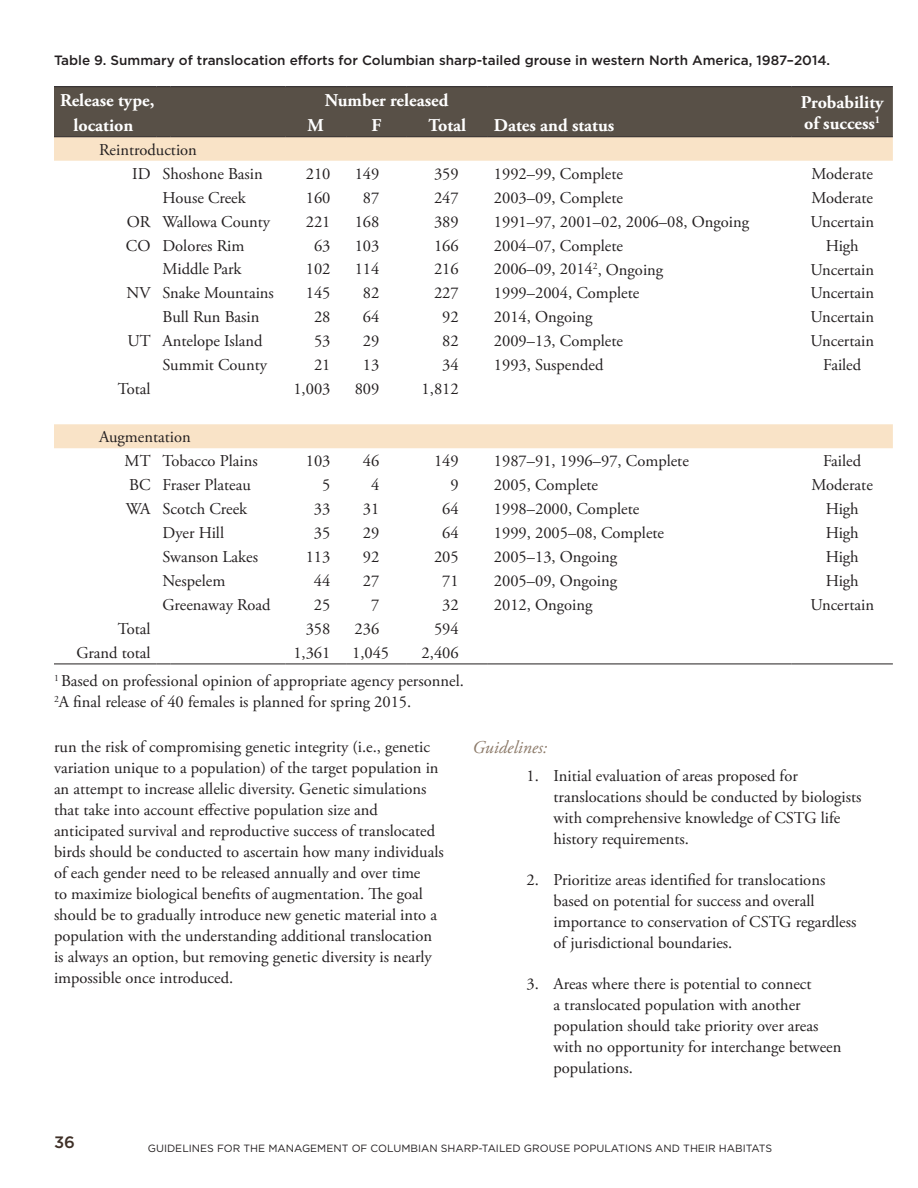
<style>
.page{position:relative;width:918px;height:1188px;background:#fff}
.page>*{position:absolute;margin:0;border:0;box-sizing:border-box;transform-origin:0 0}
.t1{font:700 18px/21px "Adobe Garamond Pro";color:#fff}
.t2{font:italic 18px "Adobe Garamond Pro";color:#8c7a69}
.t3{font:16.5px/21px "Adobe Garamond Pro";color:#231f20}
.t4{font:500 16.5px "Gotham";color:#3f3027}
.t5{font:500 13.5px "Gotham";color:#231f20}
.t6{font:10.5px "Gotham";color:#231f20}
</style>
<div class="page">
<svg style="left:54px;top:137px;width:839px;height:311px"></svg>
<hr style="left:54px;top:664px;width:103px;height:1px;background:#231f20">
<svg style="left:157px;top:664px;width:14px;height:1px"></svg>
<hr style="left:171px;top:664px;width:114px;height:1px;background:#231f20">
<hr style="left:285px;top:664px;width:61px;height:1px;background:#231f20">
<hr style="left:346px;top:664px;width:61px;height:1px;background:#231f20">
<hr style="left:407px;top:664px;width:81px;height:1px;background:#231f20">
<hr style="left:488px;top:664px;width:304px;height:1px;background:#231f20">
<hr style="left:792px;top:664px;width:101px;height:1px;background:#231f20">
<div style="left:54px;top:86px;width:839px;height:51px;background:#585047"></div>
<hr style="left:171px;top:136px;width:114px;height:1px;background:#231f20">
<hr style="left:285px;top:136px;width:61px;height:1px;background:#231f20">
<hr style="left:346px;top:136px;width:61px;height:1px;background:#231f20">
<hr style="left:407px;top:136px;width:81px;height:1px;background:#231f20">
<hr style="left:488px;top:136px;width:304px;height:1px;background:#231f20">
<hr style="left:792px;top:136px;width:101px;height:1px;background:#231f20">
<p class="t5" style="left:54px;top:53px;width:778px">Table 9. Summary of translocation efforts for Columbian sharp-tailed grouse in western North America, 1987–2014.</p>
<p class="t1" style="left:60px;top:90px;width:96px">Release type,</p>
<p class="t1" style="left:325px;top:90px;width:125px">Number released</p>
<p class="t1" style="left:494px;top:115px;width:122px">Dates and status</p>
<p class="t1" style="left:801px;top:92px;width:84px">Probability of success<sup>1</sup></p>
<p class="t1" style="left:74px;top:115px;width:61px">location</p>
<p class="t1" style="left:308px;top:115px;width:18px">M</p>
<p class="t1" style="left:372px;top:115px;width:11px">F</p>
<p class="t1" style="left:429px;top:115px;width:39px">Total</p>
<p class="t3" style="left:132px;top:138px;width:132px;line-height:24px;text-indent:-33px">Reintroduction<br>ID Shoshone Basin</p>
<p class="t3" style="left:306px;top:164px;width:26px">210</p>
<p class="t3" style="left:355px;top:164px;width:26px">149</p>
<p class="t3" style="left:434px;top:164px;width:26px">359</p>
<p class="t3" style="left:494px;top:164px;width:131px">1992–99, Complete</p>
<p class="t3" style="left:812px;top:164px;width:63px">Moderate</p>
<p class="t3" style="left:163px;top:187px;width:85px">House Creek</p>
<p class="t3" style="left:306px;top:187px;width:26px">160</p>
<p class="t3" style="left:363px;top:187px;width:18px">87</p>
<p class="t3" style="left:434px;top:187px;width:26px">247</p>
<p class="t3" style="left:494px;top:187px;width:131px">2003–09, Complete</p>
<p class="t3" style="left:812px;top:187px;width:63px">Moderate</p>
<p class="t3" style="left:127px;top:211px;width:145px">OR Wallowa County</p>
<p class="t3" style="left:306px;top:211px;width:26px">221</p>
<p class="t3" style="left:355px;top:211px;width:26px">168</p>
<p class="t3" style="left:434px;top:211px;width:26px">389</p>
<p class="t3" style="left:494px;top:211px;width:257px">1991–97, 2001–02, 2006–08, Ongoing</p>
<p class="t3" style="left:810px;top:211px;width:65px">Uncertain</p>
<p class="t3" style="left:126px;top:235px;width:120px">CO Dolores Rim</p>
<p class="t3" style="left:314px;top:235px;width:18px">63</p>
<p class="t3" style="left:355px;top:235px;width:26px">103</p>
<p class="t3" style="left:434px;top:235px;width:26px">166</p>
<p class="t3" style="left:494px;top:235px;width:131px">2004–07, Complete</p>
<p class="t3" style="left:826px;top:235px;width:35px">High</p>
<p class="t3" style="left:163px;top:259px;width:80px">Middle Park</p>
<p class="t3" style="left:306px;top:259px;width:26px">102</p>
<p class="t3" style="left:355px;top:259px;width:26px">114</p>
<p class="t3" style="left:434px;top:259px;width:26px">216</p>
<p class="t3" style="left:494px;top:259px;width:171px">2006–09, 2014<sup>2</sup>, Ongoing</p>
<p class="t3" style="left:810px;top:259px;width:65px">Uncertain</p>
<p class="t3" style="left:127px;top:283px;width:149px">NV Snake Mountains</p>
<p class="t3" style="left:306px;top:283px;width:26px">145</p>
<p class="t3" style="left:363px;top:283px;width:18px">82</p>
<p class="t3" style="left:434px;top:283px;width:26px">227</p>
<p class="t3" style="left:494px;top:283px;width:147px">1999–2004, Complete</p>
<p class="t3" style="left:810px;top:283px;width:65px">Uncertain</p>
<p class="t3" style="left:163px;top:307px;width:98px">Bull Run Basin</p>
<p class="t3" style="left:314px;top:307px;width:18px">28</p>
<p class="t3" style="left:363px;top:307px;width:18px">64</p>
<p class="t3" style="left:442px;top:307px;width:18px">92</p>
<p class="t3" style="left:494px;top:307px;width:100px">2014, Ongoing</p>
<p class="t3" style="left:810px;top:307px;width:65px">Uncertain</p>
<p class="t3" style="left:127px;top:331px;width:137px">UT Antelope Island</p>
<p class="t3" style="left:314px;top:331px;width:18px">53</p>
<p class="t3" style="left:363px;top:331px;width:18px">29</p>
<p class="t3" style="left:442px;top:331px;width:18px">82</p>
<p class="t3" style="left:494px;top:331px;width:131px">2009–13, Complete</p>
<p class="t3" style="left:810px;top:331px;width:65px">Uncertain</p>
<p class="t3" style="left:163px;top:355px;width:106px">Summit County</p>
<p class="t3" style="left:314px;top:355px;width:18px">21</p>
<p class="t3" style="left:363px;top:355px;width:18px">13</p>
<p class="t3" style="left:442px;top:355px;width:18px">34</p>
<p class="t3" style="left:494px;top:355px;width:111px">1993, Suspended</p>
<p class="t3" style="left:823px;top:355px;width:39px">Failed</p>
<p class="t3" style="left:118px;top:379px;width:34px">Total</p>
<p class="t3" style="left:293px;top:379px;width:39px">1,003</p>
<p class="t3" style="left:355px;top:379px;width:26px">809</p>
<p class="t3" style="left:422px;top:379px;width:39px">1,812</p>
<p class="t3" style="left:125px;top:426px;width:135px;line-height:24px;text-indent:-26px">Augmentation<br>MT Tobacco Plains</p>
<p class="t3" style="left:306px;top:451px;width:26px">103</p>
<p class="t3" style="left:363px;top:451px;width:18px">46</p>
<p class="t3" style="left:434px;top:451px;width:26px">149</p>
<p class="t3" style="left:494px;top:451px;width:197px">1987–91, 1996–97, Complete</p>
<p class="t3" style="left:823px;top:451px;width:39px">Failed</p>
<p class="t3" style="left:129px;top:475px;width:123px">BC Fraser Plateau</p>
<p class="t3" style="left:322px;top:475px;width:10px">5</p>
<p class="t3" style="left:371px;top:475px;width:10px">4</p>
<p class="t3" style="left:451px;top:475px;width:10px">9</p>
<p class="t3" style="left:494px;top:475px;width:106px">2005, Complete</p>
<p class="t3" style="left:812px;top:475px;width:63px">Moderate</p>
<p class="t3" style="left:126px;top:499px;width:123px">WA Scotch Creek</p>
<p class="t3" style="left:314px;top:499px;width:18px">33</p>
<p class="t3" style="left:363px;top:499px;width:18px">31</p>
<p class="t3" style="left:442px;top:499px;width:18px">64</p>
<p class="t3" style="left:494px;top:499px;width:147px">1998–2000, Complete</p>
<p class="t3" style="left:826px;top:499px;width:35px">High</p>
<p class="t3" style="left:163px;top:523px;width:63px">Dyer Hill</p>
<p class="t3" style="left:314px;top:523px;width:18px">35</p>
<p class="t3" style="left:363px;top:523px;width:18px">29</p>
<p class="t3" style="left:442px;top:523px;width:18px">64</p>
<p class="t3" style="left:494px;top:523px;width:172px">1999, 2005–08, Complete</p>
<p class="t3" style="left:826px;top:523px;width:35px">High</p>
<p class="t3" style="left:163px;top:547px;width:97px">Swanson Lakes</p>
<p class="t3" style="left:306px;top:547px;width:26px">113</p>
<p class="t3" style="left:363px;top:547px;width:18px">92</p>
<p class="t3" style="left:434px;top:547px;width:26px">205</p>
<p class="t3" style="left:494px;top:547px;width:125px">2005–13, Ongoing</p>
<p class="t3" style="left:826px;top:547px;width:35px">High</p>
<p class="t3" style="left:163px;top:571px;width:64px">Nespelem</p>
<p class="t3" style="left:314px;top:571px;width:18px">44</p>
<p class="t3" style="left:363px;top:571px;width:18px">27</p>
<p class="t3" style="left:442px;top:571px;width:18px">71</p>
<p class="t3" style="left:494px;top:571px;width:125px">2005–09, Ongoing</p>
<p class="t3" style="left:826px;top:571px;width:35px">High</p>
<p class="t3" style="left:163px;top:595px;width:110px">Greenaway Road</p>
<p class="t3" style="left:314px;top:595px;width:18px">25</p>
<p class="t3" style="left:371px;top:595px;width:10px">7</p>
<p class="t3" style="left:442px;top:595px;width:18px">32</p>
<p class="t3" style="left:494px;top:595px;width:100px">2012, Ongoing</p>
<p class="t3" style="left:810px;top:595px;width:65px">Uncertain</p>
<p class="t3" style="left:118px;top:619px;width:34px">Total</p>
<p class="t3" style="left:306px;top:619px;width:26px">358</p>
<p class="t3" style="left:355px;top:619px;width:26px">236</p>
<p class="t3" style="left:434px;top:619px;width:26px">594</p>
<p class="t3" style="left:76px;top:643px;width:76px">Grand total</p>
<p class="t3" style="left:293px;top:643px;width:39px">1,361</p>
<p class="t3" style="left:352px;top:643px;width:39px">1,045</p>
<p class="t3" style="left:54px;top:639px;width:411px;line-height:28.2px;text-indent:368px">2,406<br><sup>1</sup> Based on professional opinion of appropriate agency personnel.</p>
<p class="t3" style="left:54px;top:692px;width:359px"><sup>2</sup>A final release of 40 females is planned for spring 2015.</p>
<p class="t3" style="left:54px;top:737px;width:391px">run the risk of compromising genetic integrity (i.e., genetic variation unique to a population) of the target population in an attempt to increase allelic diversity. Genetic simulations that take into account effective population size and anticipated survival and reproductive success of translocated birds should be conducted to ascertain how many individuals of each gender need to be released annually and over time<br>to maximize biological benefits of augmentation. The goal should be to gradually introduce new genetic material into a population with the understanding additional translocation is always an option, but removing genetic diversity is nearly impossible once introduced.</p>
<p class="t2" style="left:472px;top:736px;width:76px">Guidelines:</p>
<p class="t3" style="left:553px;top:765px;width:310px;text-indent:-27px">1. Initial evaluation of areas proposed for translocations should be conducted by biologists with comprehensive knowledge of CSTG life history requirements.</p>
<p class="t3" style="left:553px;top:870px;width:305px;text-indent:-27px">2. Prioritize areas identified for translocations based on potential for success and overall importance to conservation of CSTG regardless of jurisdictional boundaries.</p>
<p class="t3" style="left:553px;top:974px;width:289px;text-indent:-27px">3. Areas where there is potential to connect<br>a translocated population with another population should take priority over areas with no opportunity for interchange between populations.</p>
<p class="t4" style="left:54px;top:1133px;width:23px">36</p>
<p class="t6" style="left:148px;top:1142px;width:626px">GUIDELINES FOR THE MANAGEMENT OF COLUMBIAN SHARP-TAILED GROUSE POPULATIONS AND THEIR HABITATS</p>
</div>
